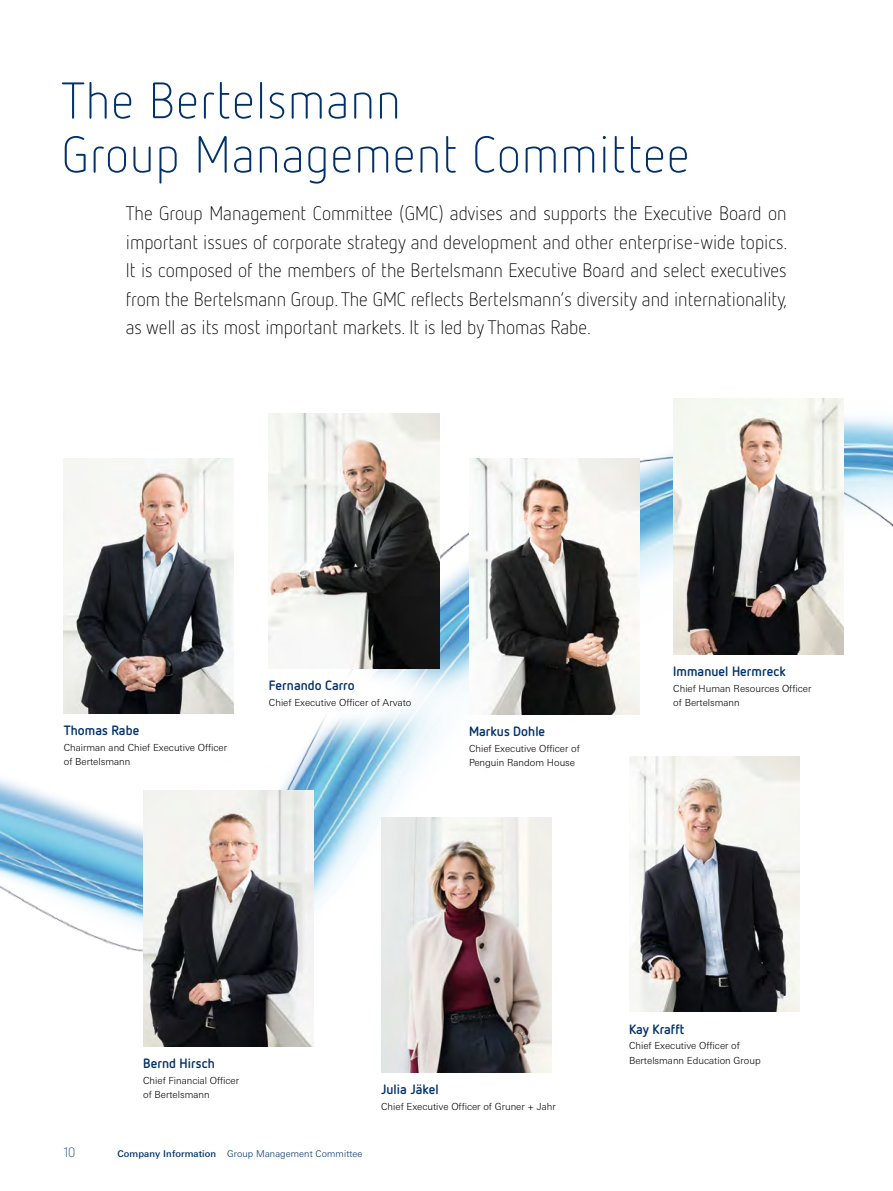
<style>
.page{position:relative;width:893px;height:1191px;background:#fff}
.page>*{position:absolute;margin:0;border:0;box-sizing:border-box;transform-origin:0 0}
.t1{font:300 51px/54px "Netto OT";letter-spacing:.02em;color:#00316a}
.t2{font:300 19.5px/28.5px "Netto OT";color:#000;text-align:justify}
.t3{font:700 13.5px "Netto OT";letter-spacing:.005em;color:#00316a}
.t4{font:300 13.5px "Netto OT";color:#00316a}
.t5{font:300 9.75px/14.2px "LT Univers Basic";color:#000}
.t6{font:300 9.3px "LT Univers Basic";letter-spacing:.01em;color:#00316a}
.s1{font-weight:500}
</style>
<div class="page">
<img style="left:0;top:398px;width:893px;height:597px">
<img style="left:828px;top:629px;width:65px;height:159px">
<img style="left:60px;top:627px;width:570px;height:158px">
<img style="left:381px;top:817px;width:170px;height:255px">
<img style="left:143px;top:791px;width:170px;height:255px">
<img style="left:469px;top:459px;width:170px;height:255px">
<img style="left:64px;top:458px;width:170px;height:255px">
<img style="left:269px;top:413px;width:170px;height:255px">
<img style="left:629px;top:756px;width:170px;height:256px">
<img style="left:673px;top:399px;width:170px;height:255px">
<h1 class="t1" style="left:62px;top:72px;width:629px">The Bertelsmann<br>Group Management Committee</h1>
<p class="t2" style="left:126px;top:199px;width:663px">The Group Management Committee (GMC) advises and supports the Executive Board on important issues of corporate strategy and development and other enterprise-wide topics.<br>It is composed of the members of the Bertelsmann Executive Board and select executives from the Bertelsmann Group. The GMC reflects Bertelsmann’s diversity and internationality, as well as its most important markets. It is led by Thomas Rabe.</p>
<p class="t3" style="left:64px;top:722px;width:77px">Thomas Rabe</p>
<p class="t5" style="left:64px;top:740px;width:165px">Chairman and Chief Executive Officer of Bertelsmann</p>
<p class="t3" style="left:269px;top:677px;width:87px">Fernando Carro</p>
<p class="t5" style="left:269px;top:695px;width:144px">Chief Executive Officer of Arvato</p>
<p class="t3" style="left:469px;top:722px;width:78px">Markus Dohle</p>
<p class="t5" style="left:469px;top:741px;width:112px">Chief Executive Officer of<br>Penguin Random House</p>
<p class="t3" style="left:673px;top:662px;width:114px">Immanuel Hermreck</p>
<p class="t5" style="left:673px;top:681px;width:140px">Chief Human Resources Officer of Bertelsmann</p>
<p class="t3" style="left:143px;top:1054px;width:73px">Bernd Hirsch</p>
<p class="t5" style="left:143px;top:1072px;width:97px">Chief Financial Officer of Bertelsmann</p>
<p class="t3" style="left:381px;top:1081px;width:59px">Julia Jäkel</p>
<p class="t5" style="left:381px;top:1099px;width:176px">Chief Executive Officer of Gruner + Jahr</p>
<p class="t4" style="left:64px;top:1144px;width:13px">10</p>
<p class="t6" style="left:117px;top:1148px;width:247px"><span class="s1">Company Information</span> Group Management Committee</p>
<p class="t3" style="left:629px;top:1020px;width:57px">Kay Krafft</p>
<p class="t5" style="left:629px;top:1038px;width:133px">Chief Executive Officer of<br>Bertelsmann Education Group</p>
</div>
